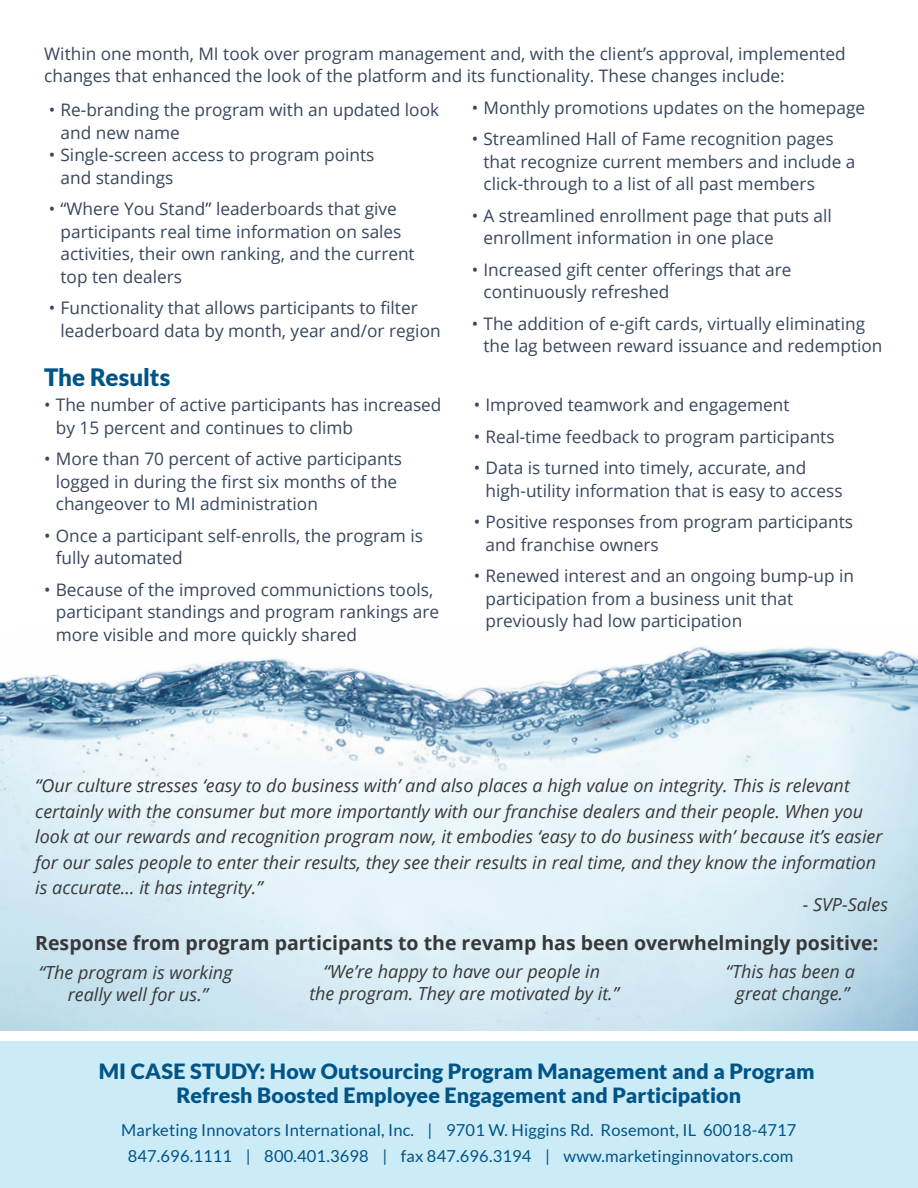
<style>
.page{position:relative;width:918px;height:1188px;background:#fff}
.page>*{position:absolute;margin:0;border:0;box-sizing:border-box;transform-origin:0 0}
.t1{font:900 24px "Lato";letter-spacing:-.005em;color:#015486}
.t2{font:900 21px/24px "Lato";letter-spacing:.005em;color:#015486;text-align:center}
.t3{font:700 19.5px "Open Sans";color:#383839}
.t4{font:italic 18px/25.5px "Open Sans";color:#383839;text-align:center}
.t5{font:17.25px/22.5px "Open Sans";color:#38465c}
.t6{font:16.5px/25.5px "Lato";letter-spacing:.01em;color:#015486;text-align:center}
</style>
<div class="page">
<img style="left:0;top:646px;width:918px;height:384px">
<div style="left:0;top:1042px;width:918px;height:146px;background:#cbebf7"></div>
<p class="t5" style="left:44px;top:42px;width:803px">Within one month, MI took over program management and, with the client’s approval, implemented changes that enhanced the look of the platform and its functionality. These changes include:</p>
<p class="t5" style="left:61px;top:98px;width:380px;text-indent:-12px">• Re-branding the program with an updated look and new name</p>
<p class="t5" style="left:61px;top:143px;width:315px;text-indent:-12px">• Single-screen access to program points and standings</p>
<p class="t5" style="left:61px;top:197px;width:356px;text-indent:-12px">• “Where You Stand” leaderboards that give participants real time information on sales activities, their own ranking, and the current top ten dealers</p>
<p class="t5" style="left:61px;top:296px;width:382px;text-indent:-12px">• Functionality that allows participants to filter leaderboard data by month, year and/or region</p>
<h1 class="t1" style="left:44px;top:363px;width:128px">The Results</h1>
<p class="t5" style="left:56px;top:393px;width:387px;text-indent:-12px">• The number of active participants has increased by 15 percent and continues to climb</p>
<p class="t5" style="left:56px;top:447px;width:348px;text-indent:-12px">• More than 70 percent of active participants logged in during the first six months of the changeover to MI administration</p>
<p class="t5" style="left:56px;top:524px;width:369px;text-indent:-12px">• Once a participant self-enrolls, the program is fully automated</p>
<p class="t5" style="left:56px;top:578px;width:385px;text-indent:-12px">• Because of the improved communictions tools, participant standings and program rankings are more visible and more quickly shared</p>
<p class="t5" style="left:472px;top:96px;width:395px">• Monthly promotions updates on the homepage</p>
<p class="t5" style="left:484px;top:127px;width:374px;text-indent:-12px">• Streamlined Hall of Fame recognition pages that recognize current members and include a click-through to a list of all past members</p>
<p class="t5" style="left:484px;top:204px;width:350px;text-indent:-12px">• A streamlined enrollment page that puts all enrollment information in one place</p>
<p class="t5" style="left:484px;top:258px;width:309px;text-indent:-12px">• Increased gift center offerings that are continuously refreshed</p>
<p class="t5" style="left:484px;top:312px;width:401px;text-indent:-12px">• The addition of e-gift cards, virtually eliminating the lag between reward issuance and redemption</p>
<p class="t5" style="left:474px;top:393px;width:317px">• Improved teamwork and engagement</p>
<p class="t5" style="left:474px;top:425px;width:362px">• Real-time feedback to program participants</p>
<p class="t5" style="left:485px;top:456px;width:359px;text-indent:-12px">• Data is turned into timely, accurate, and high-utility information that is easy to access</p>
<p class="t5" style="left:485px;top:510px;width:369px;text-indent:-12px">• Positive responses from program participants and franchise owners</p>
<p class="t5" style="left:485px;top:564px;width:370px;text-indent:-12px">• Renewed interest and an ongoing bump-up in participation from a business unit that previously had low participation</p>
<p class="t4" style="left:35px;top:773px;width:849px;text-align:left">“Our culture stresses ‘easy to do business with’ and also places a high value on integrity. This is relevant certainly with the consumer but more importantly with our franchise dealers and their people. When you look at our rewards and recognition program now, it embodies ‘easy to do business with’ because it’s easier for our sales people to enter their results, they see their results in real time, and they know the information is accurate… it has integrity.”</p>
<p class="t4" style="left:803px;top:891px;width:87px">- SVP-Sales</p>
<p class="t3" style="left:35px;top:929px;width:845px">Response from program participants to the revamp has been overwhelmingly positive:</p>
<p class="t4" style="left:39px;top:961px;width:195px;line-height:21.6px">“The program is working really well for us.”</p>
<p class="t4" style="left:309px;top:961px;width:311px;line-height:21.6px">“We’re happy to have our people in<br>the program. They are motivated by it.”</p>
<p class="t4" style="left:726px;top:961px;width:130px;line-height:21.6px">“This has been a great change.”</p>
<p class="t2" style="left:99px;top:1059px;width:717px">MI CASE STUDY: How Outsourcing Program Management and a Program<br>Refresh Boosted Employee Engagement and Participation</p>
<p class="t6" style="left:121px;top:1117px;width:677px">Marketing Innovators International, Inc. | 9701 W. Higgins Rd. Rosemont, IL 60018-4717<br>847.696.1111 | 800.401.3698 | fax 847.696.3194 | www.marketinginnovators.com</p>
</div>
